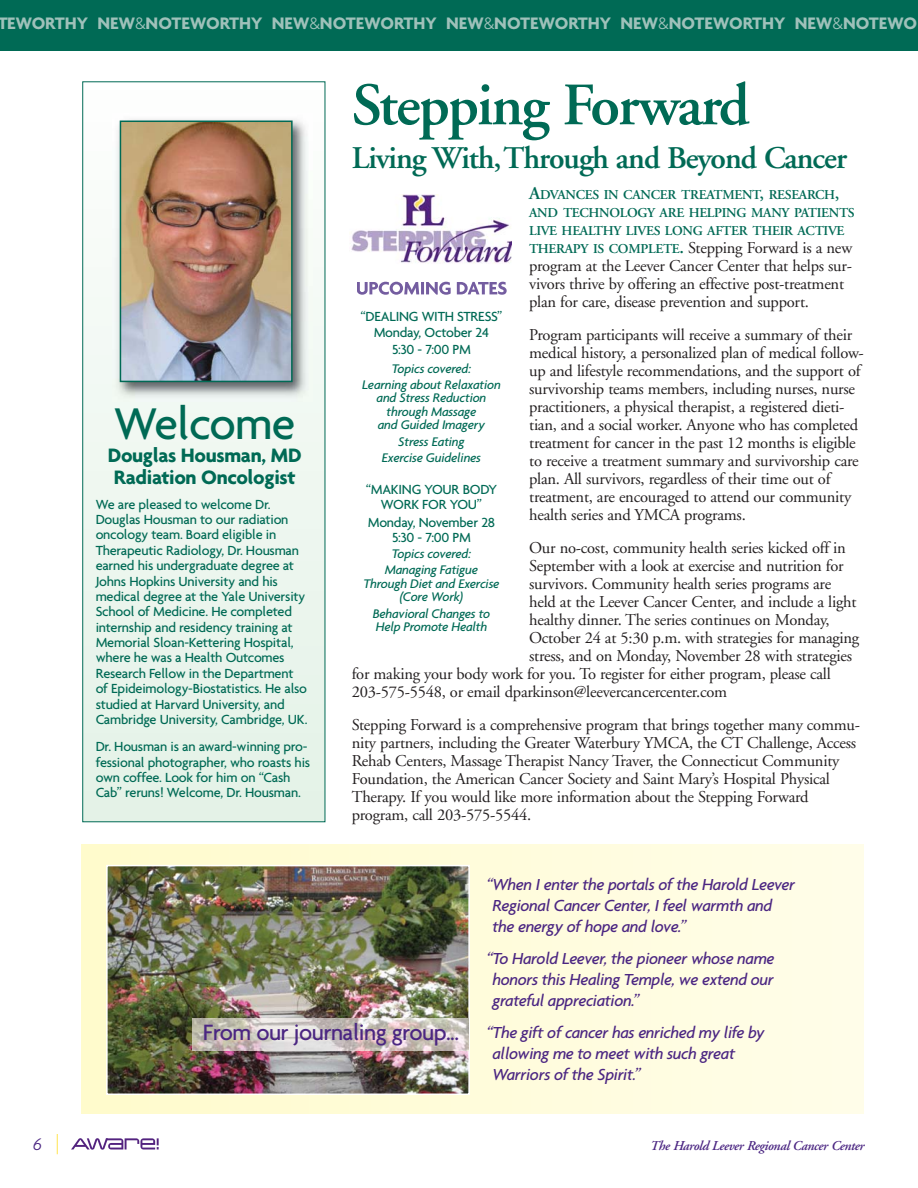
<style>
.page{position:relative;width:918px;height:1188px;background:#fff}
.page>*{position:absolute;margin:0;border:0;box-sizing:border-box;transform-origin:0 0}
.t1{font:600 60px "Adobe Garamond";letter-spacing:-.03em;color:#006a55}
.t2{font:500 48px "Agenda";letter-spacing:-.015em;color:#006a55}
.t3{font:600 31.5px "Adobe Garamond";letter-spacing:-.03em;color:#006a55}
.t4{font:500 24px "Agenda";letter-spacing:-.02em;color:#4b2682}
.t5{font:700 21px/22.5px "Agenda";letter-spacing:-.015em;color:#006a55}
.t6{font:700 18px "Agenda";color:#9fc1ba}
.t7{font:italic 300 18px "Agenda";color:#4b2682}
.t8{font:italic 500 17.25px/21px "Agenda";letter-spacing:-.02em;color:#4b2682}
.t9{font:16.5px/18px "Adobe Garamond";letter-spacing:-.015em;color:#231f20}
.t10{font:500 14.25px/15.3px "Agenda";letter-spacing:-.015em;color:#006a55;text-align:center}
.t11{font:italic 500 13.5px/13.5px "Agenda";letter-spacing:-.015em;color:#006a55;text-align:center}
.t12{font:600 13.5px/18px "Adobe Garamond";letter-spacing:-.02em;color:#006a55}
.t13{font:italic 600 13.5px "Adobe Garamond";letter-spacing:-.025em;color:#4b2682}
.s1{font-weight:300}
.s2{font-size:18px}
.s3{font-weight:600;font-size:13.5px;color:#006a55}
.s4{font-weight:600;font-size:18px;color:#006a55}
</style>
<div class="page">
<div style="left:83px;top:82px;width:242px;height:739px;background:linear-gradient(to bottom,#fdfefd,#e3f2e7)"></div>
<div style="left:82px;top:81px;width:243px;height:741px;border:1px solid #006a55"></div>
<div style="left:0;top:0;width:918px;height:50px;background:#006a55"></div>
<svg style="left:57px;top:1134px;width:1px;height:20px"></svg>
<svg style="left:71px;top:1138px;width:88px;height:12px"></svg>
<img style="left:351px;top:194px;width:160px;height:70px">
<img style="left:113px;top:114px;width:199px;height:288px">
<img style="left:123px;top:124px;width:167px;height:255px">
<div style="left:120px;top:121px;width:173px;height:261px;border:2px solid #006a55"></div>
<svg style="left:357px;top:282px;width:150px;height:13px"></svg>
<img style="left:109px;top:868px;width:358px;height:224px">
<div style="left:106px;top:865px;width:364px;height:230px;border:2px solid #fff"></div>
<hr style="left:468px;top:1018px;width:1px;height:33px;background:#fff">
<img style="left:192px;top:1018px;width:276px;height:33px">
<p class="t6" style="left:-3px;top:16px;width:922px">TEWORTHY NEW<span class="s1">&amp;</span>NOTEWORTHY NEW<span class="s1">&amp;</span>NOTEWORTHY NEW<span class="s1">&amp;</span>NOTEWORTHY NEW<span class="s1">&amp;</span>NOTEWORTHY NEW<span class="s1">&amp;</span>NOTEWO</p>
<h2 class="t2" style="left:114px;top:405px;width:183px">Welcome</h2>
<p class="t5" style="left:108px;top:446px;width:195px">Douglas Housman, MD<br>Radiation Oncologist</p>
<p class="t10" style="left:96px;top:498px;width:213px;text-align:left">We are pleased to welcome Dr.<br>Douglas Housman to our radiation oncology team. Board eligible in Therapeutic Radiology, Dr. Housman earned his undergraduate degree at Johns Hopkins University and his medical degree at the Yale University School of Medicine. He completed internship and residency training at Memorial Sloan-Kettering Hospital, where he was a Health Outcomes Research Fellow in the Department of Epideimology-Biostatistics. He also studied at Harvard University, and Cambridge University, Cambridge, UK.</p>
<p class="t10" style="left:96px;top:740px;width:216px;text-align:left">Dr. Housman is an award-winning pro&shy;fessional photographer, who roasts his own coffee. Look for him on “Cash Cab” reruns! Welcome, Dr. Housman.</p>
<h1 class="t1" style="left:352px;top:81px;width:399px">Stepping Forward</h1>
<h3 class="t3" style="left:352px;top:145px;width:497px">Living With,Through and Beyond Cancer</h3>
<p class="t12" style="left:529px;top:187px;width:327px"><span class="s2">A</span>DVANCES IN CANCER TREATMENT<span class="s2">,</span> RESEARCH<span class="s2">,<br></span>AND TECHNOLOGY ARE HELPING MANY PATIENTS<br>LIVE HEALTHY LIVES LONG AFTER THEIR ACTIVE</p>
<p class="t9" style="left:529px;top:241px;width:325px"><span class="s3">THERAPY IS COMPLETE</span><span class="s4">.</span> Stepping Forward is a new program at the Leever Cancer Center that helps sur&shy;vivors thrive by offering an effective post-treatment plan for care, disease prevention and support.</p>
<p class="t9" style="left:529px;top:327px;width:336px">Program participants will receive a summary of their medical history, a personalized plan of medical follow&shy;up and lifestyle recommendations, and the support of survivorship teams members, including nurses, nurse practitioners, a physical therapist, a registered dieti&shy;tian, and a social worker. Anyone who has completed treatment for cancer in the past 12 months is eligible to receive a treatment summary and survivorship care plan. All survivors, regardless of their time out of treatment, are encouraged to attend our community health series and YMCA programs.</p>
<p class="t9" style="left:529px;top:540px;width:318px">Our no-cost, community health series kicked off in</p>
<p class="t9" style="left:529px;top:558px;width:316px">September with a look at exercise and nutrition for</p>
<p class="t9" style="left:529px;top:576px;width:304px">survivors. Community health series programs are</p>
<p class="t9" style="left:529px;top:594px;width:329px">held at the Leever Cancer Center, and include a light</p>
<p class="t9" style="left:529px;top:612px;width:302px">healthy dinner. The series continues on Monday,</p>
<p class="t9" style="left:529px;top:630px;width:332px">October 24 at 5:30 p.m. with strategies for managing</p>
<p class="t9" style="left:529px;top:648px;width:325px">stress, and on Monday, November 28 with strategies</p>
<p class="t9" style="left:352px;top:666px;width:481px">for making your body work for you. To register for either program, please call</p>
<p class="t9" style="left:352px;top:684px;width:377px">203-575-5548, or email dparkinson@leevercancercenter.com</p>
<p class="t9" style="left:352px;top:717px;width:510px">Stepping Forward is a comprehensive program that brings together many commu&shy;nity partners, including the Greater Waterbury YMCA, the CT Challenge, Access Rehab Centers, Massage Therapist Nancy Traver, the Connecticut Community Foundation, the American Cancer Society and Saint Mary’s Hospital Physical Therapy. If you would like more information about the Stepping Forward program, call 203-575-5544.</p>
<p class="t10" style="left:360px;top:310px;width:144px;line-height:16.2px">“DEALING WITH STRESS”<br>Monday, October 24<br>5:30 - 7:00 PM</p>
<p class="t11" style="left:362px;top:361px;width:140px;line-height:16.2px">Topics covered:<br>Learning about Relaxation</p>
<p class="t11" style="left:377px;top:392px;width:111px">and Stress Reduction through Massage and Guided Imagery</p>
<p class="t11" style="left:382px;top:434px;width:101px;line-height:16.2px">Stress Eating<br>Exercise Guidelines</p>
<p class="t10" style="left:366px;top:483px;width:133px">“MAKING YOUR BODY<br>WORK FOR YOU”</p>
<p class="t10" style="left:368px;top:516px;width:129px">Monday, November 28<br>5:30 - 7:00 PM</p>
<p class="t11" style="left:385px;top:547px;width:95px;line-height:16.2px">Topics covered:<br>Managing Fatigue</p>
<p class="t11" style="left:363px;top:578px;width:138px">Through Diet and Exercise (Core Work)</p>
<p class="t11" style="left:373px;top:608px;width:119px;text-align:left">Behavioral Changes to<br>Help Promote Health</p>
<h3 class="t4" style="left:203px;top:1023px;width:258px">From our journaling group...</h3>
<p class="t8" style="left:492px;top:876px;width:304px;text-indent:-6px">“When I enter the portals of the Harold Leever<br>Regional Cancer Center, I feel warmth and the energy of hope and love.”</p>
<p class="t8" style="left:492px;top:949px;width:284px;text-align:justify;text-indent:-6px">“To Harold Leever, the pioneer whose name honors this Healing Temple, we extend our grateful appreciation.”</p>
<p class="t8" style="left:492px;top:1023px;width:274px;text-indent:-6px">“The gift of cancer has enriched my life by allowing me to meet with such great<br>Warriors of the Spirit.”</p>
<p class="t7" style="left:33px;top:1137px;width:10px">6</p>
<p class="t13" style="left:650px;top:1140px;width:215px">The Harold Leever Regional Cancer Center</p>
</div>
